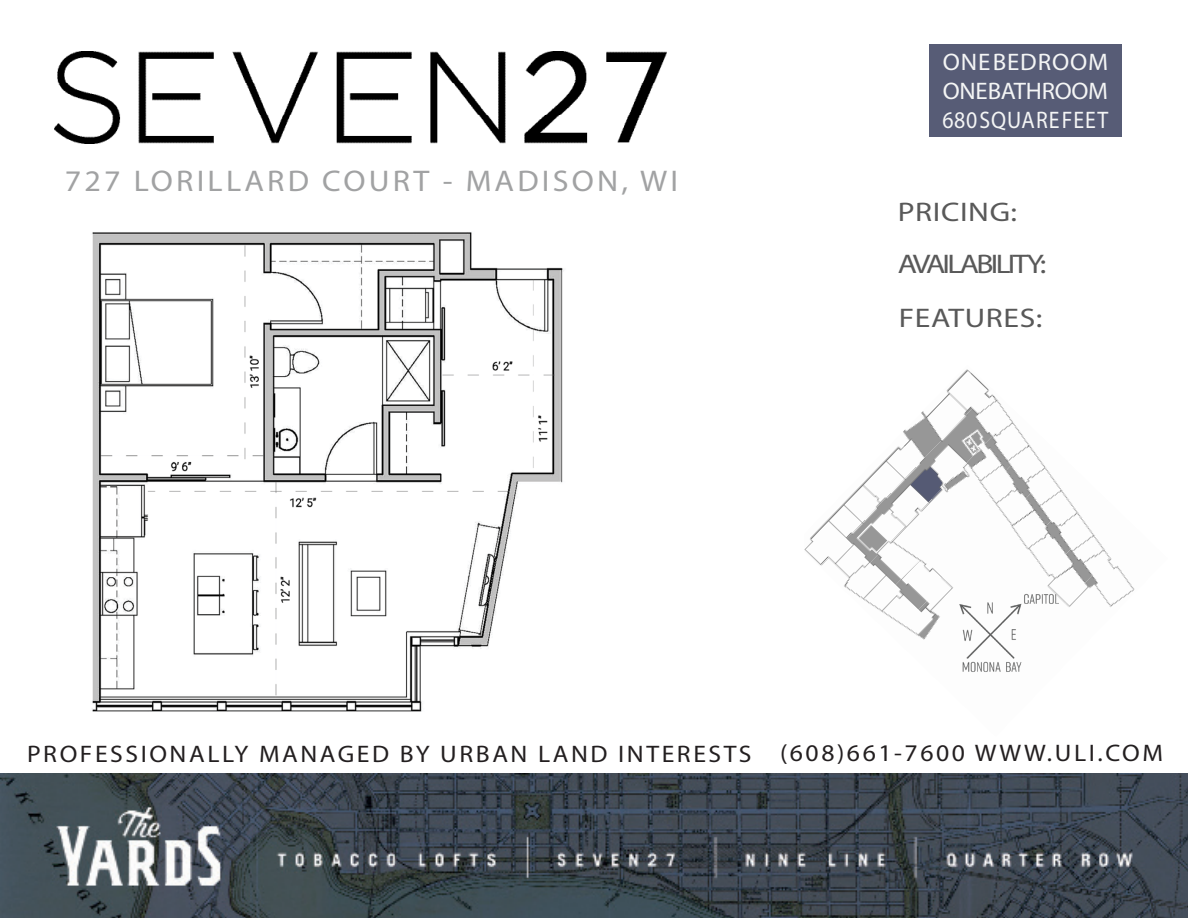
<style>
.page{position:relative;width:1188px;height:918px;background:#fff}
.page>*{position:absolute;margin:0;border:0;box-sizing:border-box;transform-origin:0 0}
.t1{font:30px "Myriad Pro";letter-spacing:.1em;color:#a1a2a3;scale:1.07 1}
.t2{font:27px "Myriad Pro";letter-spacing:.02em;color:#595959;scale:1.17 1}
.t3{font:27px "Myriad Pro";letter-spacing:-.085em;color:#595959;scale:1.17 1}
.t4{font:24px "Myriad Pro";letter-spacing:.1em;color:#231f20;scale:1.07 1}
.t5{font:24px "Myriad Pro";letter-spacing:.035em;color:#f4f5f5;scale:.91 1}
.t6{font:24px "Myriad Pro";letter-spacing:-.01em;color:#f4f5f5}
.t7{font:24px "Myriad Pro";letter-spacing:.035em;color:#f4f5f5;scale:1.04 1}
</style>
<div class="page">
<img style="left:804px;top:369px;width:183px;height:196px">
<img style="left:820px;top:388px;width:186px;height:185px">
<img style="left:844px;top:412px;width:179px;height:191px">
<img style="left:868px;top:435px;width:172px;height:184px">
<img style="left:892px;top:459px;width:165px;height:177px">
<img style="left:917px;top:482px;width:156px;height:158px">
<img style="left:941px;top:505px;width:149px;height:135px">
<img style="left:965px;top:529px;width:141px;height:63px">
<img style="left:989px;top:552px;width:146px;height:88px">
<div style="left:929px;top:44px;width:192px;height:93px;background:#575c76"></div>
<img style="left:92px;top:232px;width:472px;height:480px">
<img style="left:54px;top:52px;width:612px;height:92px">
<img style="left:0;top:773px;width:1188px;height:145px">
<img style="left:942px;top:592px;width:117px;height:80px">
<p class="t1" style="left:65px;top:162px;width:575px">727 LORILLARD COURT - MADISON, WI</p>
<p class="t7" style="left:943px;top:47px;width:161px">ONE BEDROOM</p>
<p class="t6" style="left:943px;top:76px;width:167px">ONE BATHROOM</p>
<p class="t5" style="left:943px;top:105px;width:184px">680 SQUARE FEET</p>
<p class="t2" style="left:898px;top:195px;width:103px">PRICING:</p>
<p class="t3" style="left:898px;top:248px;width:128px">AVAILABILITY:</p>
<p class="t2" style="left:899px;top:301px;width:124px">FEATURES:</p>
<p class="t4" style="left:27px;top:739px;width:679px">PROFESSIONALLY MANAGED BY URBAN LAND INTERESTS</p>
<p class="t4" style="left:780px;top:738px;width:360px">(608)661-7600 WWW.ULI.COM</p>
</div>
